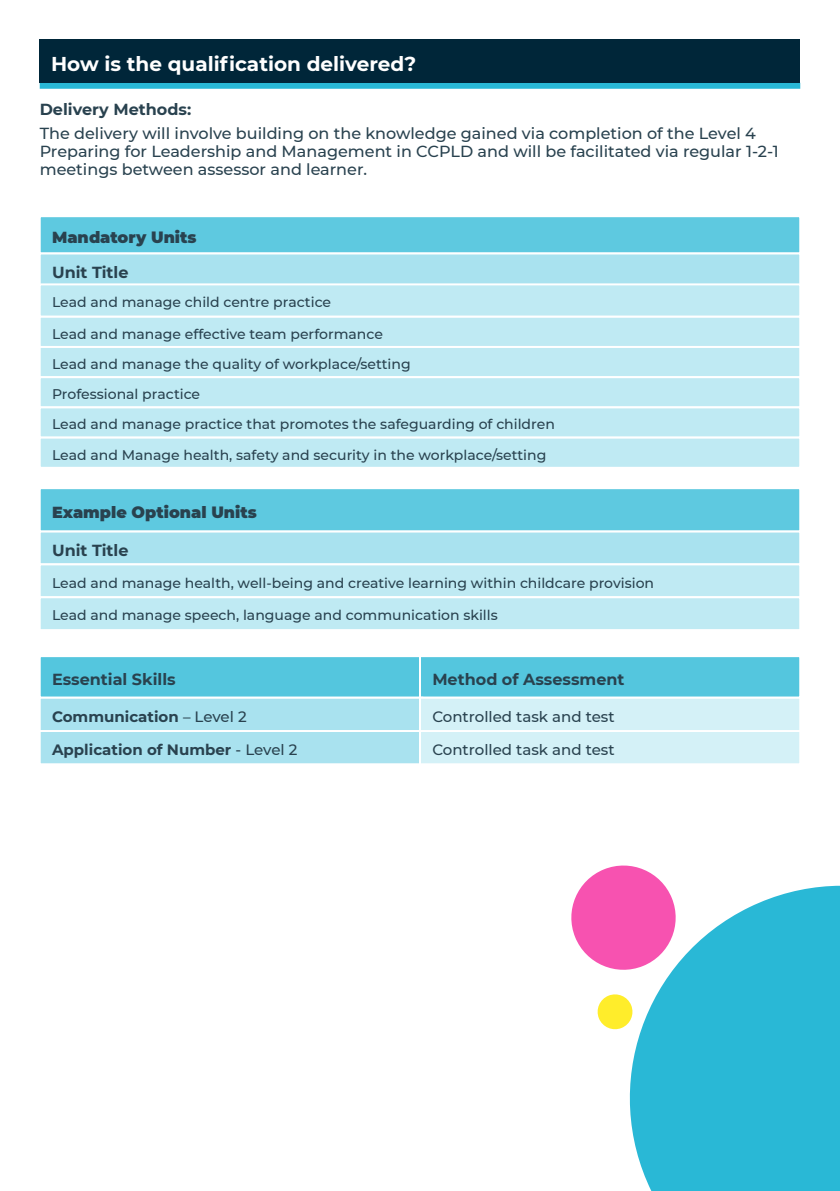
<style>
.page{position:relative;width:840px;height:1191px;background:#fff}
.page>*{position:absolute;margin:0;border:0;box-sizing:border-box;transform-origin:0 0}
.t1{font:700 20px "Montserrat";color:#fff}
.t2{font:500 16px/18px "Montserrat";color:#29424f}
.t3{font:700 16px "Montserrat";color:#29424f}
.t4{font:900 16px "Montserrat";color:#29424f}
.t5{font:700 15px "Montserrat";color:#29424f}
.t6{font:500 15px "Montserrat";color:#29424f}
.t7{font:500 14px "Montserrat";color:#29424f}
.s1{font-weight:500}
</style>
<div class="page">
<div style="left:40px;top:83px;width:759px;height:6px;background:#29b8d6"></div>
<div style="left:40px;top:40px;width:759px;height:43px;background:#002639"></div>
<div style="left:40px;top:488px;width:759px;height:43px;background:#5ec9e0"></div>
<div style="left:39px;top:487px;width:761px;height:45px;border:2px solid #fff"></div>
<div style="left:40px;top:216px;width:759px;height:37px;background:#5ec9e0"></div>
<div style="left:39px;top:215px;width:761px;height:39px;border:2px solid #fff"></div>
<div style="left:40px;top:656px;width:380px;height:41px;background:#54c6de"></div>
<div style="left:39px;top:655px;width:382px;height:43px;border:2px solid #fff"></div>
<div style="left:420px;top:656px;width:379px;height:41px;background:#54c6de"></div>
<div style="left:419px;top:655px;width:381px;height:43px;border:2px solid #fff"></div>
<div style="left:40px;top:531px;width:759px;height:33px;background:#a9e2ef"></div>
<div style="left:39px;top:530px;width:761px;height:35px;border:2px solid #fff"></div>
<div style="left:40px;top:253px;width:759px;height:33px;background:#a9e2ef"></div>
<div style="left:39px;top:252px;width:761px;height:35px;border:2px solid #fff"></div>
<div style="left:40px;top:697px;width:382px;height:34px;background:#a9e2ef"></div>
<div style="left:39px;top:696px;width:384px;height:36px;border:2px solid #fff"></div>
<div style="left:420px;top:697px;width:379px;height:34px;background:#d4f1f7"></div>
<div style="left:419px;top:696px;width:381px;height:36px;border:2px solid #fff"></div>
<div style="left:40px;top:731px;width:382px;height:33px;background:#a9e2ef"></div>
<div style="left:39px;top:730px;width:384px;height:35px;border:2px solid #fff"></div>
<div style="left:420px;top:731px;width:379px;height:33px;background:#d4f1f7"></div>
<div style="left:419px;top:730px;width:381px;height:35px;border:2px solid #fff"></div>
<div style="left:40px;top:564px;width:759px;height:33px;background:#bfeaf3"></div>
<div style="left:39px;top:563px;width:761px;height:35px;border:2px solid #fff"></div>
<div style="left:40px;top:597px;width:759px;height:33px;background:#bfeaf3"></div>
<div style="left:39px;top:596px;width:761px;height:35px;border:2px solid #fff"></div>
<div style="left:40px;top:284px;width:759px;height:33px;background:#bfeaf3"></div>
<div style="left:39px;top:283px;width:761px;height:35px;border:2px solid #fff"></div>
<div style="left:40px;top:317px;width:759px;height:30px;background:#bfeaf3"></div>
<div style="left:39px;top:316px;width:761px;height:32px;border:2px solid #fff"></div>
<div style="left:40px;top:347px;width:759px;height:30px;background:#bfeaf3"></div>
<div style="left:39px;top:346px;width:761px;height:32px;border:2px solid #fff"></div>
<div style="left:40px;top:377px;width:759px;height:30px;background:#bfeaf3"></div>
<div style="left:39px;top:376px;width:761px;height:32px;border:2px solid #fff"></div>
<div style="left:40px;top:407px;width:759px;height:30px;background:#bfeaf3"></div>
<div style="left:39px;top:406px;width:761px;height:32px;border:2px solid #fff"></div>
<div style="left:40px;top:437px;width:759px;height:31px;background:#bfeaf3"></div>
<div style="left:39px;top:436px;width:761px;height:33px;border:2px solid #fff"></div>
<svg style="left:571px;top:871px;width:28px;height:93px"></svg>
<svg style="left:597px;top:1005px;width:2px;height:14px"></svg>
<svg style="left:599px;top:865px;width:240px;height:326px;fill:#29b8d6"></svg>
<p class="t1" style="left:51px;top:49px;width:366px">How is the qualification delivered?</p>
<p class="t3" style="left:40px;top:98px;width:153px">Delivery Methods:</p>
<p class="t2" style="left:40px;top:124px;width:740px">The delivery will involve building on the knowledge gained via completion of the Level 4<br>Preparing for Leadership and Management in CCPLD and will be facilitated via regular 1-2-1 meetings between assessor and learner.</p>
<p class="t4" style="left:52px;top:225px;width:146px">Mandatory Units</p>
<p class="t3" style="left:52px;top:260px;width:78px">Unit Title</p>
<p class="t7" style="left:52px;top:292px;width:280px">Lead and manage child centre practice</p>
<p class="t7" style="left:52px;top:324px;width:332px">Lead and manage effective team performance</p>
<p class="t7" style="left:52px;top:354px;width:360px">Lead and manage the quality of workplace/setting</p>
<p class="t7" style="left:52px;top:384px;width:149px">Professional practice</p>
<p class="t7" style="left:52px;top:414px;width:504px">Lead and manage practice that promotes the safeguarding of children</p>
<p class="t7" style="left:52px;top:445px;width:495px">Lead and Manage health, safety and security in the workplace/setting</p>
<p class="t4" style="left:52px;top:500px;width:206px">Example Optional Units</p>
<p class="t3" style="left:52px;top:538px;width:78px">Unit Title</p>
<p class="t7" style="left:52px;top:573px;width:603px">Lead and manage health, well-being and creative learning within childcare provision</p>
<p class="t7" style="left:52px;top:605px;width:447px">Lead and manage speech, language and communication skills</p>
<p class="t3" style="left:52px;top:667px;width:125px">Essential Skills</p>
<p class="t3" style="left:432px;top:667px;width:194px">Method of Assessment</p>
<p class="t5" style="left:52px;top:705px;width:196px">Communication <span class="s1">– Level 2</span></p>
<p class="t6" style="left:432px;top:706px;width:184px">Controlled task and test</p>
<p class="t5" style="left:52px;top:738px;width:247px">Application of Number <span class="s1">- Level 2</span></p>
<p class="t6" style="left:432px;top:739px;width:184px">Controlled task and test</p>
</div>
